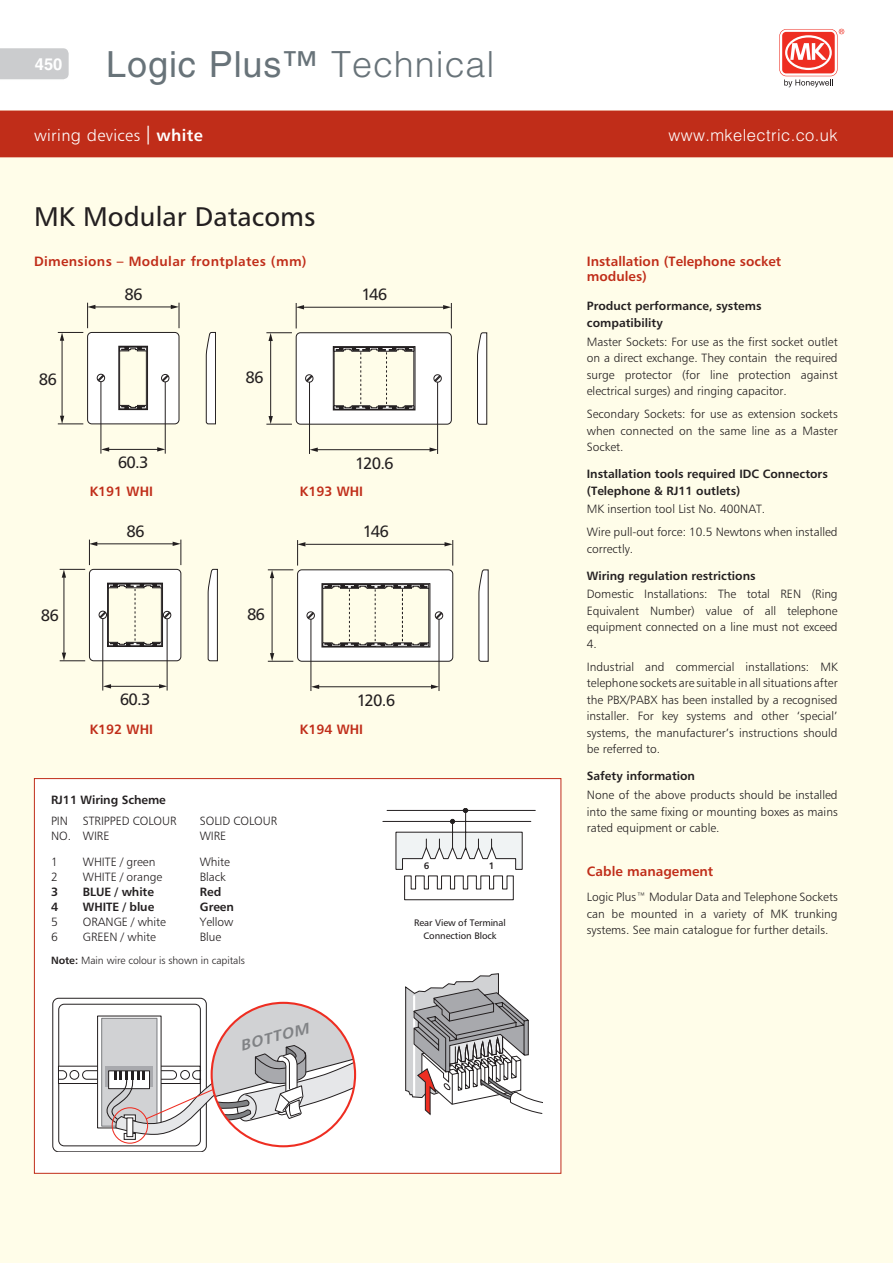
<style>
.page{position:relative;width:893px;height:1263px;background:#fff}
.page>*{position:absolute;margin:0;border:0;box-sizing:border-box;transform-origin:0 0}
.t1{font:36px "Helvetica LT Std";letter-spacing:.025em;color:#687379}
.t2{font:27px "Humanist 777 BT Roman B";color:#231f20}
.t3{font:16.5px "Humanist 777 BT Roman B";letter-spacing:-.05em;color:#231f20}
.t4{font:300 16.5px "Helvetica LT Std";letter-spacing:.025em;color:#fff}
.t5{font:16.5px "Humanist 777 BT Light B";letter-spacing:.025em;color:#fff}
.t6{font:italic 15.15px "Humanist 777 BT Bold B";color:#808285;scale:1.07 1}
.t7{font:13.5px/15px "Humanist 777 BT Bold B";color:#c02d19}
.t8{font:13.5px "Humanist 777 BT Bold B";letter-spacing:.025em;color:#c02d19}
.t9{font:12px/16.5px "Humanist 777 BT Light B";color:#231f20;text-align:justify}
.t10{font:12px/16.5px "Humanist 777 BT Bold B";color:#231f20}
.t11{font:10.5px "Humanist 777 BT Light B";letter-spacing:-.005em;color:#231f20}
.t12{font:9.45px/12.6px "Humanist 777 BT Roman B";letter-spacing:-.01em;color:#231f20;text-align:center}
.t13{font:9.45px "Humanist 777 BT Bold B";color:#231f20}
.s1{font-weight:300}
.s2{font-family:"Helvetica LT Std";font-weight:300}
.s3{font-family:"Helvetica LT Std";font-size:24.75px}
.s4{font-family:"Humanist 777 BT Bold B"}
</style>
<div class="page">
<div style="left:0;top:111px;width:892px;height:1152px;background:#fffde9"></div>
<div style="left:0;top:111px;width:892px;height:46px;background:#c02d19"></div>
<svg style="left:0;top:48px;width:69px;height:32px;background:#cdcecf"></svg>
<svg style="left:779px;top:29px;width:65px;height:58px"></svg>
<hr style="left:106px;top:449px;width:55px;height:1px;background:#231f20">
<svg style="left:157px;top:447px;width:8px;height:4px"></svg>
<svg style="left:102px;top:447px;width:7px;height:5px"></svg>
<hr style="left:101px;top:382px;width:1px;height:72px;background:#231f20">
<hr style="left:165px;top:382px;width:1px;height:72px;background:#231f20">
<svg style="left:206px;top:332px;width:10px;height:93px"></svg>
<svg style="left:58px;top:303px;width:122px;height:122px"></svg>
<hr style="left:317px;top:449px;width:116px;height:1px;background:#231f20">
<svg style="left:430px;top:447px;width:7px;height:5px"></svg>
<svg style="left:310px;top:447px;width:8px;height:5px"></svg>
<hr style="left:309px;top:382px;width:1px;height:72px;background:#231f20">
<hr style="left:437px;top:382px;width:1px;height:72px;background:#231f20">
<svg style="left:477px;top:332px;width:10px;height:93px"></svg>
<svg style="left:266px;top:303px;width:186px;height:122px"></svg>
<hr style="left:108px;top:686px;width:54px;height:1px;background:#231f20">
<svg style="left:159px;top:684px;width:8px;height:4px"></svg>
<svg style="left:103px;top:684px;width:8px;height:4px"></svg>
<hr style="left:102px;top:619px;width:1px;height:71px;background:#231f20">
<hr style="left:167px;top:619px;width:1px;height:71px;background:#231f20">
<svg style="left:207px;top:569px;width:11px;height:92px"></svg>
<svg style="left:60px;top:540px;width:122px;height:121px"></svg>
<hr style="left:319px;top:686px;width:115px;height:1px;background:#231f20">
<svg style="left:431px;top:684px;width:8px;height:5px"></svg>
<svg style="left:312px;top:685px;width:7px;height:4px"></svg>
<hr style="left:311px;top:619px;width:1px;height:72px;background:#231f20">
<hr style="left:439px;top:619px;width:1px;height:72px;background:#231f20">
<svg style="left:478px;top:569px;width:10px;height:93px"></svg>
<svg style="left:268px;top:540px;width:185px;height:122px"></svg>
<div style="left:34px;top:778px;width:527px;height:395px;background:#fff"></div>
<div style="left:53px;top:998px;width:154px;height:153px;border:1px solid #231f20;border-radius:6px"></div>
<svg style="left:58px;top:1003px;width:297px;height:141px"></svg>
<svg style="left:382px;top:808px;width:154px;height:92px"></svg>
<svg style="left:405px;top:973px;width:138px;height:141px"></svg>
<h1 class="t1" style="left:35px;top:44px;width:461px"><sup>450</sup> Logic Plus™ <span class="s1">Technical</span></h1>
<h3 class="t5" style="left:34px;top:125px;width:170px">wirin<span class="s2">g d</span>evices <span class="s3">|</span> <span class="s4">white</span></h3>
<h3 class="t4" style="left:668px;top:124px;width:171px">www.mkelectric.co.uk</h3>
<h2 class="t2" style="left:34px;top:200px;width:283px">MK Modular Datacoms</h2>
<p class="t8" style="left:34px;top:253px;width:274px">Dimensions – Modular frontplates (mm)</p>
<h3 class="t3" style="left:39px;top:368px;width:20px">86</h3>
<h3 class="t3" style="left:125px;top:284px;width:20px">86</h3>
<h3 class="t3" style="left:246px;top:367px;width:20px">86</h3>
<h3 class="t3" style="left:361px;top:284px;width:27px">146</h3>
<h3 class="t3" style="left:41px;top:605px;width:20px">86</h3>
<h3 class="t3" style="left:118px;top:452px;width:32px">60.3</h3>
<h3 class="t3" style="left:355px;top:453px;width:40px">120.6</h3>
<p class="t7" style="left:90px;top:483px;width:65px">K191 WHI</p>
<p class="t7" style="left:300px;top:483px;width:65px">K193 WHI</p>
<h3 class="t3" style="left:126px;top:521px;width:20px">86</h3>
<h3 class="t3" style="left:247px;top:604px;width:20px">86</h3>
<h3 class="t3" style="left:363px;top:521px;width:27px">146</h3>
<h3 class="t3" style="left:120px;top:689px;width:32px">60.3</h3>
<h3 class="t3" style="left:357px;top:690px;width:40px">120.6</h3>
<p class="t7" style="left:90px;top:722px;width:65px">K192 WHI</p>
<p class="t7" style="left:300px;top:722px;width:65px">K194 WHI</p>
<p class="t10" style="left:51px;top:791px;width:116px">RJ11 Wiring Scheme</p>
<p class="t9" style="left:51px;top:813px;width:127px">PIN STRIPPED COLOUR</p>
<p class="t9" style="left:200px;top:813px;width:79px">SOLID COLOUR</p>
<p class="t9" style="left:51px;top:828px;width:60px">NO. WIRE</p>
<p class="t9" style="left:200px;top:828px;width:28px">WIRE</p>
<p class="t9" style="left:51px;top:853px;width:8px">1</p>
<p class="t9" style="left:83px;top:853px;width:74px">WHITE / green</p>
<p class="t9" style="left:200px;top:853px;width:32px">White</p>
<p class="t9" style="left:51px;top:868px;width:8px">2</p>
<p class="t9" style="left:83px;top:868px;width:81px">WHITE / orange</p>
<p class="t9" style="left:200px;top:868px;width:27px">Black</p>
<p class="t10" style="left:51px;top:883px;width:9px">3</p>
<p class="t10" style="left:83px;top:883px;width:73px">BLUE / white</p>
<p class="t10" style="left:200px;top:883px;width:23px">Red</p>
<p class="t10" style="left:51px;top:898px;width:9px">4</p>
<p class="t10" style="left:83px;top:898px;width:73px">WHITE / blue</p>
<p class="t10" style="left:200px;top:898px;width:36px">Green</p>
<p class="t9" style="left:51px;top:913px;width:8px">5</p>
<p class="t9" style="left:83px;top:913px;width:85px">ORANGE / white</p>
<p class="t9" style="left:200px;top:913px;width:35px">Yellow</p>
<p class="t9" style="left:51px;top:928px;width:8px">6</p>
<p class="t9" style="left:83px;top:928px;width:74px">GREEN / white</p>
<p class="t9" style="left:200px;top:928px;width:23px">Blue</p>
<p class="t11" style="left:51px;top:953px;width:195px"><span class="s4">Note:</span> Main wire colour is shown in capitals</p>
<p class="t6" style="left:238px;top:1036px;width:67px;rotate:-15deg">BOTTOM</p>
<p class="t13" style="left:424px;top:860px;width:7px">6</p>
<p class="t13" style="left:489px;top:860px;width:7px">1</p>
<p class="t12" style="left:414px;top:916px;width:93px">Rear View of Terminal<br>Connection Block</p>
<p class="t7" style="left:587px;top:254px;width:196px">Installation (Telephone socket modules)</p>
<p class="t10" style="left:587px;top:298px;width:176px">Product performance, systems compatibility</p>
<p class="t9" style="left:587px;top:333px;width:252px">Master Sockets: For use as the first socket outlet on a direct exchange. They contain the required surge protector (for line protection against electrical surges) and ringing capacitor.</p>
<p class="t9" style="left:587px;top:405px;width:252px">Secondary Sockets: for use as extension sockets when connected on the same line as a Master Socket.</p>
<p class="t10" style="left:587px;top:465px;width:243px">Installation tools required IDC Connectors (Telephone &amp; RJ11 outlets)</p>
<p class="t9" style="left:587px;top:497px;width:252px;line-height:23px">MK insertion tool List No. 400NAT.<br>Wire pull-out force: 10.5 Newtons when installed</p>
<p class="t9" style="left:587px;top:540px;width:48px">correctly.</p>
<p class="t10" style="left:587px;top:567px;width:170px">Wiring regulation restrictions</p>
<p class="t9" style="left:587px;top:586px;width:252px">Domestic Installations: The total REN (Ring Equivalent Number) value of all telephone equipment connected on a line must not exceed 4.</p>
<p class="t9" style="left:587px;top:658px;width:252px">Industrial and commercial installations: MK telephone sockets are suitable in all situations after the PBX/PABX has been installed by a recognised installer. For key systems and other ‘special’ systems, the manufacturer’s instructions should be referred to.</p>
<p class="t10" style="left:587px;top:768px;width:110px">Safety information</p>
<p class="t9" style="left:587px;top:786px;width:252px">None of the above products should be installed into the same fixing or mounting boxes as mains rated equipment or cable.</p>
<p class="t7" style="left:587px;top:864px;width:128px">Cable management</p>
<p class="t9" style="left:587px;top:889px;width:252px">Logic Plus™ Modular Data and Telephone Sockets can be mounted in a variety of MK trunking systems. See main catalogue for further details.</p>
</div>
